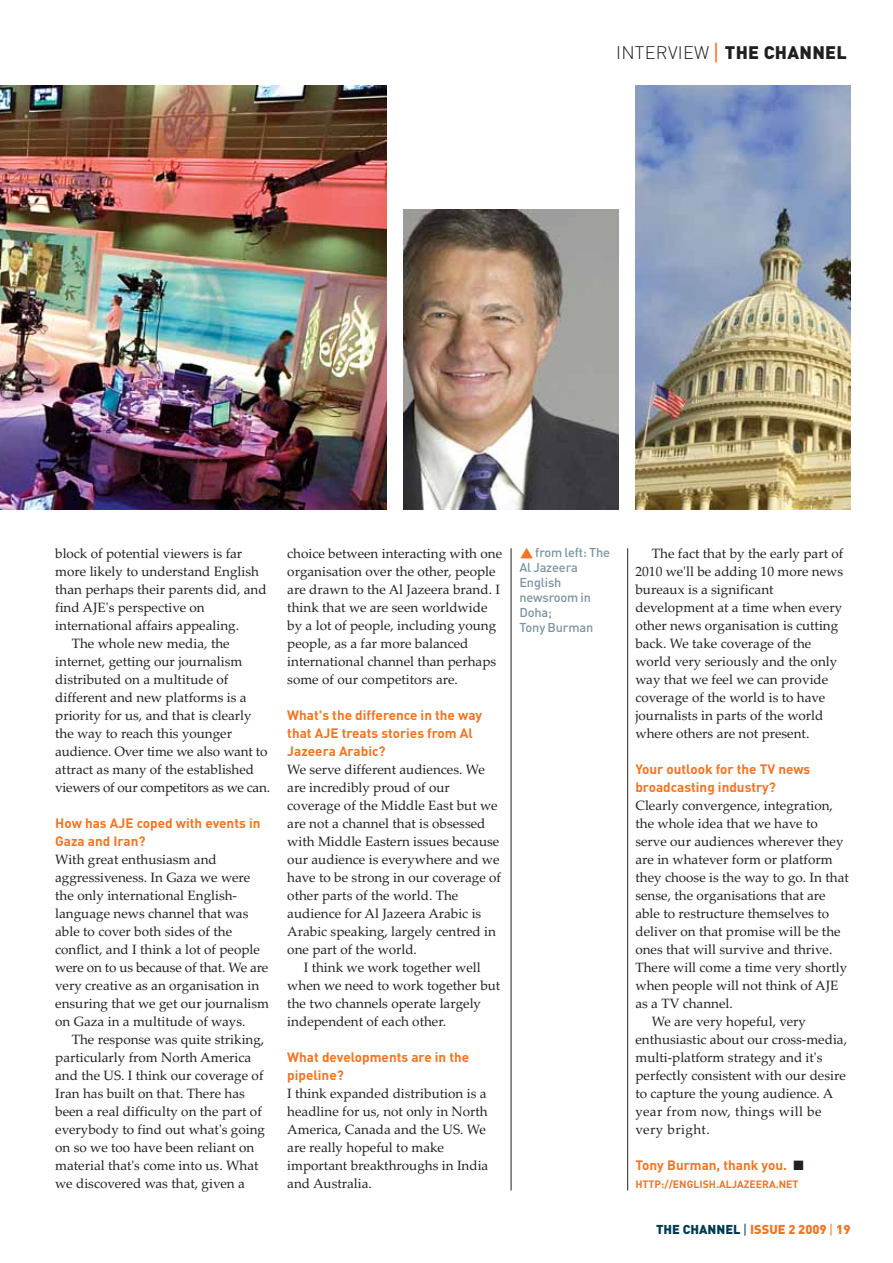
<style>
.page{position:relative;width:893px;height:1263px;background:#fff}
.page>*{position:absolute;margin:0;border:0;box-sizing:border-box;transform-origin:0 0}
.t1{font:900 18px "DIN";letter-spacing:.015em;color:#231f20}
.t2{font:13.5px/18px "Palatino Linotype";color:#231f20}
.t3{font:700 13.5px/18px "DIN";color:#f47423}
.t4{font:13.5px "Palatino Linotype";letter-spacing:.03em;color:#231f20}
.t5{font:13.5px "Palatino Linotype";letter-spacing:-.02em;color:#231f20}
.t6{font:500 12.75px/15px "DIN";letter-spacing:-.01em;color:#7c93a0}
.t7{font:900 12.75px "DIN";color:#f47423}
.t8{font:700 10.5px "DIN";color:#f47423}
.s1{font-weight:300}
.s2{font-family:"Arial";font-weight:400;font-size:21px;color:#f47423}
.s3{color:#231f20}
.s4{color:#003b51}
.s5{font-family:"Arial";font-weight:400;color:#003b51}
.s6{font-family:"Arial";font-weight:400}
</style>
<div class="page">
<hr style="left:511px;top:548px;width:1px;height:642px;background:#231f20">
<hr style="left:627px;top:548px;width:1px;height:642px;background:#231f20">
<img style="left:0;top:86px;width:386px;height:424px">
<img style="left:635px;top:86px;width:215px;height:424px">
<img style="left:403px;top:210px;width:215px;height:300px">
<h1 class="t1" style="left:616px;top:46px;width:232px"><span class="s1">INTERVIEW</span> <span class="s2">|</span> THE CHANNEL</h1>
<p class="t2" style="left:55px;top:546px;width:189px">block of potential viewers is far</p>
<p class="t2" style="left:55px;top:564px;width:205px">more likely to understand English</p>
<p class="t2" style="left:55px;top:582px;width:213px">than perhaps their parents did, and</p>
<p class="t2" style="left:55px;top:600px;width:151px">find AJE's perspective on</p>
<p class="t2" style="left:55px;top:618px;width:185px">international affairs appealing.</p>
<p class="t2" style="left:72px;top:636px;width:159px">The whole new media, the</p>
<p class="t2" style="left:55px;top:654px;width:189px">internet, getting our journalism</p>
<p class="t2" style="left:55px;top:672px;width:175px">distributed on a multitude of</p>
<p class="t2" style="left:55px;top:690px;width:193px">different and new platforms is a</p>
<p class="t2" style="left:55px;top:708px;width:198px">priority for us, and that is clearly</p>
<p class="t2" style="left:55px;top:726px;width:178px">the way to reach this younger</p>
<p class="t2" style="left:55px;top:744px;width:214px">audience. Over time we also want to</p>
<p class="t2" style="left:55px;top:762px;width:200px">attract as many of the established</p>
<p class="t5" style="left:55px;top:782px;width:216px">viewers of our competitors as we can.</p>
<p class="t3" style="left:55px;top:815px;width:207px">How has AJE coped with events in<br>Gaza and Iran?</p>
<p class="t2" style="left:55px;top:852px;width:215px">With great enthusiasm and aggressiveness. In Gaza we were the only international English&shy;language news channel that was able to cover both sides of the conflict, and I think a lot of people were on to us because of that. We are very creative as an organisation in ensuring that we get our journalism on Gaza in a multitude of ways.</p>
<p class="t2" style="left:55px;top:1032px;width:211px;text-indent:16px">The response was quite striking, particularly from North America and the US. I think our coverage of<br>Iran has built on that. There has been a real difficulty on the part of everybody to find out what's going on so we too have been reliant on material that's come into us. What we discovered was that, given a</p>
<p class="t2" style="left:287px;top:546px;width:216px">choice between interacting with one organisation over the other, people are drawn to the Al Jazeera brand. I think that we are seen worldwide by a lot of people, including young people, as a far more balanced international channel than perhaps some of our competitors are.</p>
<p class="t3" style="left:287px;top:707px;width:196px">What's the difference in the way that AJE treats stories from Al<br>Jazeera Arabic?</p>
<p class="t2" style="left:287px;top:762px;width:199px">We serve different audiences. We</p>
<p class="t2" style="left:287px;top:780px;width:164px">are incredibly proud of our</p>
<p class="t2" style="left:287px;top:798px;width:212px">coverage of the Middle East but we</p>
<p class="t2" style="left:287px;top:816px;width:200px">are not a channel that is obsessed</p>
<p class="t2" style="left:287px;top:834px;width:214px">with Middle Eastern issues because</p>
<p class="t2" style="left:287px;top:852px;width:214px">our audience is everywhere and we</p>
<p class="t2" style="left:287px;top:870px;width:215px">have to be strong in our coverage of</p>
<p class="t2" style="left:287px;top:888px;width:173px">other parts of the world. The</p>
<p class="t2" style="left:287px;top:906px;width:196px">audience for Al Jazeera Arabic is</p>
<p class="t2" style="left:287px;top:924px;width:210px">Arabic speaking, largely centred in</p>
<p class="t2" style="left:287px;top:942px;width:131px">one part of the world.</p>
<p class="t2" style="left:304px;top:960px;width:178px">I think we work together well</p>
<p class="t2" style="left:287px;top:978px;width:215px">when we need to work together but</p>
<p class="t2" style="left:287px;top:996px;width:195px">the two channels operate largely</p>
<p class="t2" style="left:287px;top:1014px;width:160px">independent of each other.</p>
<p class="t3" style="left:287px;top:1049px;width:183px">What developments are in the pipeline?</p>
<p class="t2" style="left:287px;top:1086px;width:203px">I think expanded distribution is a headline for us, not only in North<br>America, Canada and the US. We are really hopeful to make important breakthroughs in India and Australia.</p>
<p class="t6" style="left:519px;top:547px;width:92px;text-indent:16px">from left: The<br>Al Jazeera<br>English newsroom in<br>Doha;<br>Tony Burman</p>
<p class="t2" style="left:635px;top:546px;width:209px;text-indent:16px">The fact that by the early part of<br>2010 we'll be adding 10 more news bureaux is a significant development at a time when every other news organisation is cutting back. We take coverage of the world very seriously and the only way that we feel we can provide coverage of the world is to have journalists in parts of the world where others are not present.</p>
<p class="t3" style="left:635px;top:761px;width:176px">Your outlook for the TV news broadcasting industry?</p>
<p class="t2" style="left:635px;top:798px;width:199px">Clearly convergence, integration,</p>
<p class="t2" style="left:635px;top:816px;width:184px">the whole idea that we have to</p>
<p class="t2" style="left:635px;top:834px;width:210px">serve our audiences wherever they</p>
<p class="t2" style="left:635px;top:852px;width:199px">are in whatever form or platform</p>
<p class="t2" style="left:635px;top:870px;width:215px">they choose is the way to go. In that</p>
<p class="t2" style="left:635px;top:888px;width:192px">sense, the organisations that are</p>
<p class="t2" style="left:635px;top:906px;width:195px">able to restructure themselves to</p>
<p class="t2" style="left:635px;top:924px;width:207px">deliver on that promise will be the</p>
<p class="t2" style="left:635px;top:942px;width:198px">ones that will survive and thrive.</p>
<p class="t2" style="left:635px;top:960px;width:213px">There will come a time very shortly</p>
<p class="t2" style="left:635px;top:978px;width:204px">when people will not think of AJE</p>
<p class="t2" style="left:635px;top:996px;width:99px">as a TV channel.</p>
<p class="t2" style="left:652px;top:1014px;width:156px">We are very hopeful, very</p>
<p class="t2" style="left:635px;top:1032px;width:213px">enthusiastic about our cross-media,</p>
<p class="t2" style="left:635px;top:1050px;width:189px">multi-platform strategy and it's</p>
<p class="t2" style="left:635px;top:1068px;width:212px">perfectly consistent with our desire</p>
<p class="t2" style="left:635px;top:1086px;width:199px">to capture the young audience. A</p>
<p class="t4" style="left:635px;top:1106px;width:188px">year from now, things will be</p>
<p class="t4" style="left:635px;top:1124px;width:76px">very bright.</p>
<p class="t3" style="left:635px;top:1157px;width:170px">Tony Burman, thank you. <span class="s3">■</span></p>
<p class="t8" style="left:635px;top:1181px;width:165px">HTTP://ENGLISH.ALJAZEERA.NET</p>
<p class="t7" style="left:656px;top:1225px;width:196px"><span class="s4">THE CHANNEL</span> <span class="s5">|</span> ISSUE 2 2009 <span class="s6">|</span> 19</p>
</div>
